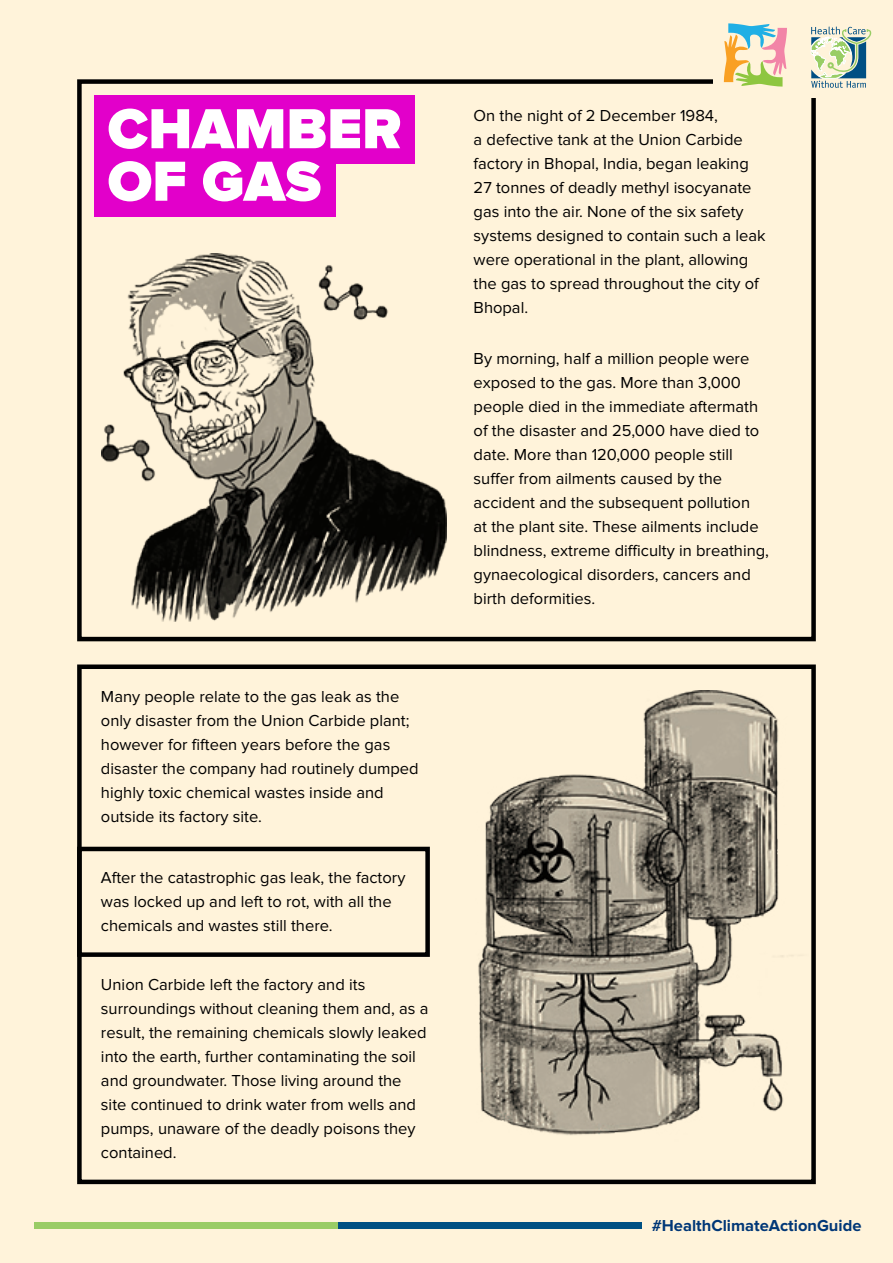
<style>
.page{position:relative;width:893px;height:1263px;background:#fff3da}
.page>*{position:absolute;margin:0;border:0;box-sizing:border-box;transform-origin:0 0}
.Story_-_Heading{font:900 58.5px/52.5px "Proxima Nova";color:#fff}
.Story_-_Body_Text{font:16.5px/24px "Proxima Nova";color:#000}
.Box_-_Body_Text__16p{font:700 16.5px "Proxima Nova";color:#003777}
</style>
<div class="page">
<img style="left:102px;top:253px;width:345px;height:369px">
<img style="left:478px;top:691px;width:315px;height:444px">
<div style="left:94px;top:95px;width:321px;height:69px;background:#e200ca"></div>
<div style="left:94px;top:148px;width:242px;height:68px;background:#e200ca"></div>
<div style="left:77px;top:79px;width:739px;height:562px;border:4px solid #000"></div>
<div style="left:77px;top:664px;width:739px;height:520px;border:4px solid #000"></div>
<div style="left:77px;top:847px;width:353px;height:110px;border:4px solid #000"></div>
<div style="left:338px;top:1222px;width:304px;height:6px;background:#005083"></div>
<div style="left:34px;top:1222px;width:304px;height:6px;background:#9acc65"></div>
<div style="left:713px;top:72px;width:131px;height:26px;background:#fff3da"></div>
<svg style="left:724px;top:23px;width:63px;height:64px"></svg>
<svg style="left:811px;top:27px;width:60px;height:61px"></svg>
<p class="Story_-_Heading" style="left:108px;top:104px;width:296px">CHAMBER<br>OF GAS</p>
<p class="Story_-_Body_Text" style="left:474px;top:104px;width:293px">On the night of 2 December 1984,<br>a defective tank at the Union Carbide factory in Bhopal, India, began leaking 27 tonnes of deadly methyl isocyanate gas into the air. None of the six safety systems designed to contain such a leak were operational in the plant, allowing the gas to spread throughout the city of Bhopal.</p>
<p class="Story_-_Body_Text" style="left:474px;top:347px;width:297px">By morning, half a million people were exposed to the gas. More than 3,000 people died in the immediate aftermath of the disaster and 25,000 have died to date. More than 120,000 people still suffer from ailments caused by the accident and the subsequent pollution<br>at the plant site. These ailments include blindness, extreme difficulty in breathing, gynaecological disorders, cancers and birth deformities.</p>
<p class="Story_-_Body_Text" style="left:101px;top:685px;width:319px">Many people relate to the gas leak as the only disaster from the Union Carbide plant; however for fifteen years before the gas disaster the company had routinely dumped highly toxic chemical wastes inside and outside its factory site.</p>
<p class="Story_-_Body_Text" style="left:101px;top:865px;width:306px">After the catastrophic gas leak, the factory was locked up and left to rot, with all the chemicals and wastes still there.</p>
<p class="Story_-_Body_Text" style="left:101px;top:973px;width:329px">Union Carbide left the factory and its surroundings without cleaning them and, as a result, the remaining chemicals slowly leaked into the earth, further contaminating the soil and groundwater. Those living around the site continued to drink water from wells and pumps, unaware of the deadly poisons they contained.</p>
<p class="Box_-_Body_Text__16p" style="left:652px;top:1216px;width:211px">#HealthClimateActionGuide</p>
</div>
